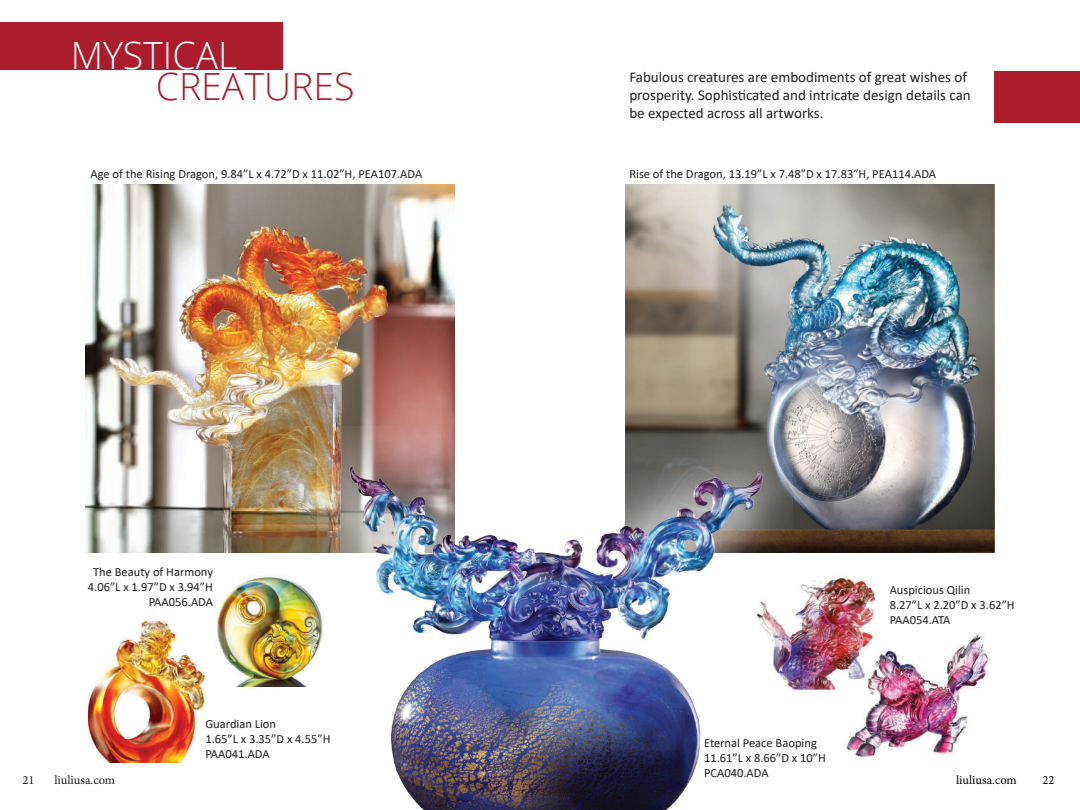
<style>
.page{position:relative;width:1080px;height:810px;background:#fff}
.page>*{position:absolute;margin:0;border:0;box-sizing:border-box;transform-origin:0 0}
.t1{font:300 37.5px "Open Sans";color:#ab1d2d}
.t2{font:300 37.5px "Open Sans";color:#fff}
.t3{font:15px/18px "Calibri";color:#231f20}
.t4{font:12.5px/15px "Calibri";color:#231f20}
.t5{font:12.5px "Minion Pro";color:#231f20}
.t6{font:12.5px "Minion Pro";color:#000}
</style>
<div class="page">
<div style="left:0;top:22px;width:283px;height:48px;background:#ab1d2d"></div>
<img style="left:792px;top:576px;width:197px;height:184px">
<img style="left:626px;top:185px;width:369px;height:368px">
<img style="left:86px;top:185px;width:369px;height:368px">
<img style="left:317px;top:426px;width:475px;height:384px">
<img style="left:87px;top:621px;width:119px;height:142px">
<img style="left:216px;top:565px;width:127px;height:122px">
<div style="left:995px;top:71px;width:85px;height:52px;background:#ab1d2d"></div>
<h1 class="t2" style="left:71px;top:30px;width:168px">MYSTICAL</h1>
<h1 class="t1" style="left:156px;top:60px;width:200px">CREATURES</h1>
<p class="t3" style="left:629px;top:68px;width:343px">Fabulous creatures are embodiments of great wishes of prosperity. Sophisticated and intricate design details can be expected across all artworks.</p>
<p class="t4" style="left:91px;top:166px;width:333px">Age of the Rising Dragon, 9.84”L x 4.72”D x 11.02”H, PEA107.ADA</p>
<p class="t4" style="left:629px;top:166px;width:308px">Rise of the Dragon, 13.19”L x 7.48”D x 17.83”H, PEA114.ADA</p>
<p class="t4" style="left:88px;top:564px;width:127px;text-align:right">The Beauty of Harmony<br>4.06”L x 1.97”D x 3.94”H<br>PAA056.ADA</p>
<p class="t4" style="left:890px;top:582px;width:127px">Auspicious Qilin<br>8.27”L x 2.20”D x 3.62”H<br>PAA054.ATA</p>
<p class="t4" style="left:205px;top:716px;width:127px">Guardian Lion<br>1.65”L x 3.35”D x 4.55”H<br>PAA041.ADA</p>
<p class="t4" style="left:704px;top:735px;width:123px">Eternal Peace Baoping<br>11.61”L x 8.66”D x 10”H<br>PCA040.ADA</p>
<p class="t5" style="left:22px;top:772px;width:14px">21</p>
<p class="t5" style="left:54px;top:772px;width:62px">liuliusa.com</p>
<p class="t6" style="left:956px;top:772px;width:62px">liuliusa.com</p>
<p class="t6" style="left:1042px;top:772px;width:14px">22</p>
</div>
